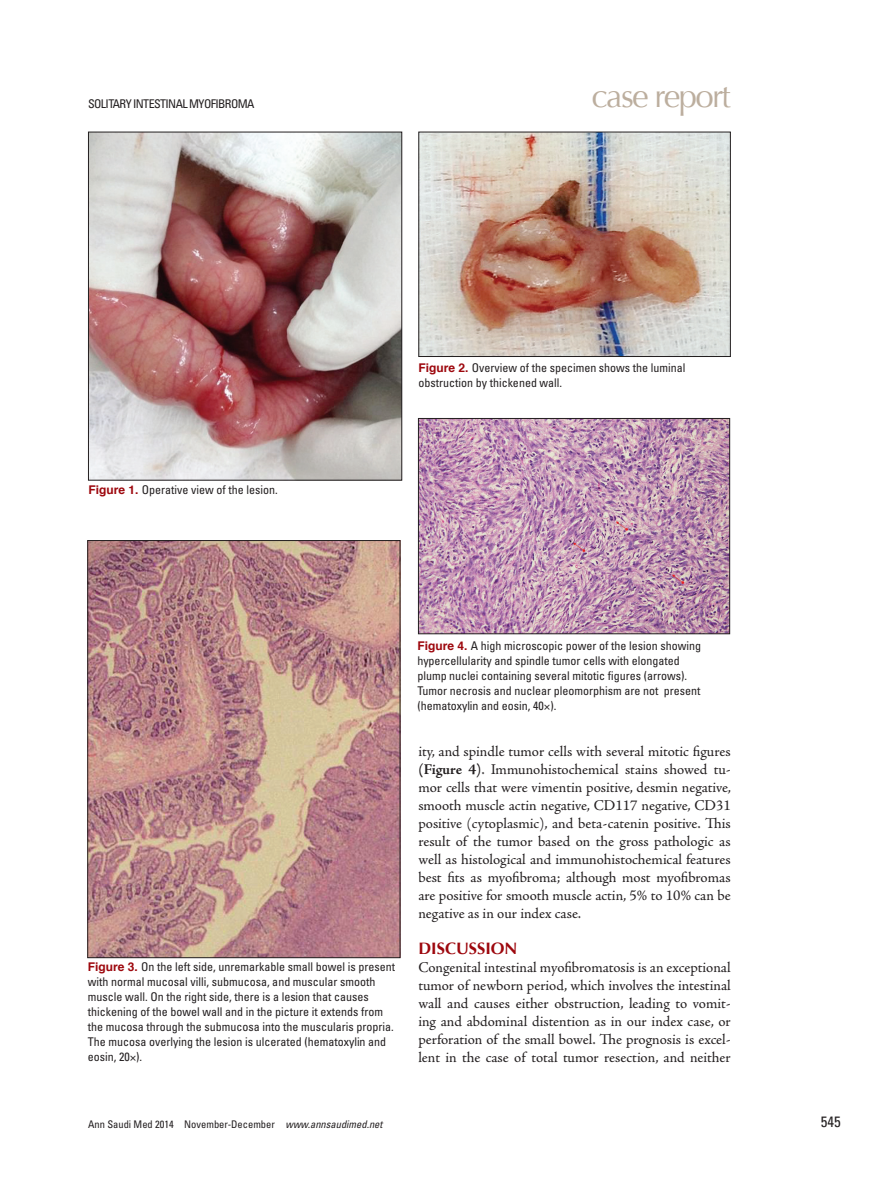
<style>
.page{position:relative;width:893px;height:1191px;background:#fff}
.page>*{position:absolute;margin:0;border:0;box-sizing:border-box;transform-origin:0 0}
.t1{font:33px "Optima";letter-spacing:-.05em;color:#bcae9e}
.t2{font:700 16.5px "Optima";color:#9d070d}
.t3{font:15px/18px "Adobe Jenson Pro";letter-spacing:-.005em;color:#231f20;text-align:justify}
.t4{font:condensed 15px "Univers LT Std";color:#231f20}
.t5{font:condensed 12px/15px "Univers LT Std";color:#231f20}
.t6{font:condensed 12px "Univers LT Std";letter-spacing:-.05em;color:#231f20}
.t7{font:condensed 10.5px "Univers LT Std";color:#231f20}
.s1{font-family:"Helvetica";font-weight:700;font-stretch:normal;color:#9d070d}
.s2{font-weight:700}
.s3{font-style:italic}
</style>
<div class="page">
<img style="left:420px;top:134px;width:309px;height:221px">
<div style="left:418px;top:132px;width:313px;height:225px;border:1px solid #231f20"></div>
<img style="left:89px;top:542px;width:309px;height:414px">
<div style="left:87px;top:540px;width:313px;height:418px;border:1px solid #231f20"></div>
<img style="left:420px;top:420px;width:308px;height:212px">
<div style="left:418px;top:418px;width:312px;height:216px;border:1px solid #231f20"></div>
<img style="left:90px;top:134px;width:310px;height:344px">
<div style="left:88px;top:132px;width:314px;height:348px;border:1px solid #231f20"></div>
<p class="t6" style="left:88px;top:96px;width:159px">solitary intestinal myofibroma</p>
<h1 class="t1" style="left:591px;top:76px;width:141px">case report</h1>
<p class="t5" style="left:88px;top:482px;width:191px"><span class="s1">Figure 1.</span> O perative view of the lesion.</p>
<p class="t5" style="left:418px;top:359px;width:269px"><span class="s1">Figure 2.</span> Overview of the specimen shows the luminal obstruction by thickened wall.</p>
<p class="t5" style="left:88px;top:959px;width:309px"><span class="s1">Figure 3.</span> On the left side, unremarkable small bowel is present with normal mucosal villi, submucosa, and muscular smooth muscle wall. On the right side, there is a lesion that causes thickening of the bowel wall and in the picture it extends from the mucosa through the submucosa into the muscularis propria.<br>The mucosa overlying the lesion is ulcerated (hematoxylin and eosin, 20 ).</p>
<p class="t5" style="left:417px;top:637px;width:285px"><span class="s1">Figure 4.</span> A high microscopic power of the lesion showing hypercellularity and spindle tumor cells with elongated plump nuclei containing several mitotic figures (arrows).<br>Tumor necrosis and nuclear pleomorphism are not present (hematoxylin and eosin, 40 ).</p>
<p class="t3" style="left:418px;top:743px;width:314px">ity, and spindle tumor cells with several mitotic figures <span class="s2">(Figure 4)</span>. Immunohistochemical stains showed tu&shy;mor cells that were vimentin positive, desmin negative, smooth muscle actin negative, CD117 negative, CD31 positive (cytoplasmic), and beta-catenin positive. This result of the tumor based on the gross pathologic as well as histological and immunohistochemical features best fits as myofibroma; although most myofibromas are positive for smooth muscle actin, 5% to 10% can be negative as in our index case.</p>
<p class="t2" style="left:418px;top:939px;width:101px">DISCUSSION</p>
<p class="t3" style="left:418px;top:959px;width:314px">Congenital intestinal myofibromatosis is an exceptional tumor of newborn period, which involves the intestinal wall and causes either obstruction, leading to vomit&shy;ing and abdominal distention as in our index case, or perforation of the small bowel. The prognosis is excel&shy;lent in the case of total tumor resection, and neither</p>
<p class="t7" style="left:88px;top:1118px;width:296px">Ann Saudi Med 2014 November-December <span class="s3">www.annsaudimed.net</span></p>
<p class="t4" style="left:821px;top:1111px;width:21px">545</p>
</div>
